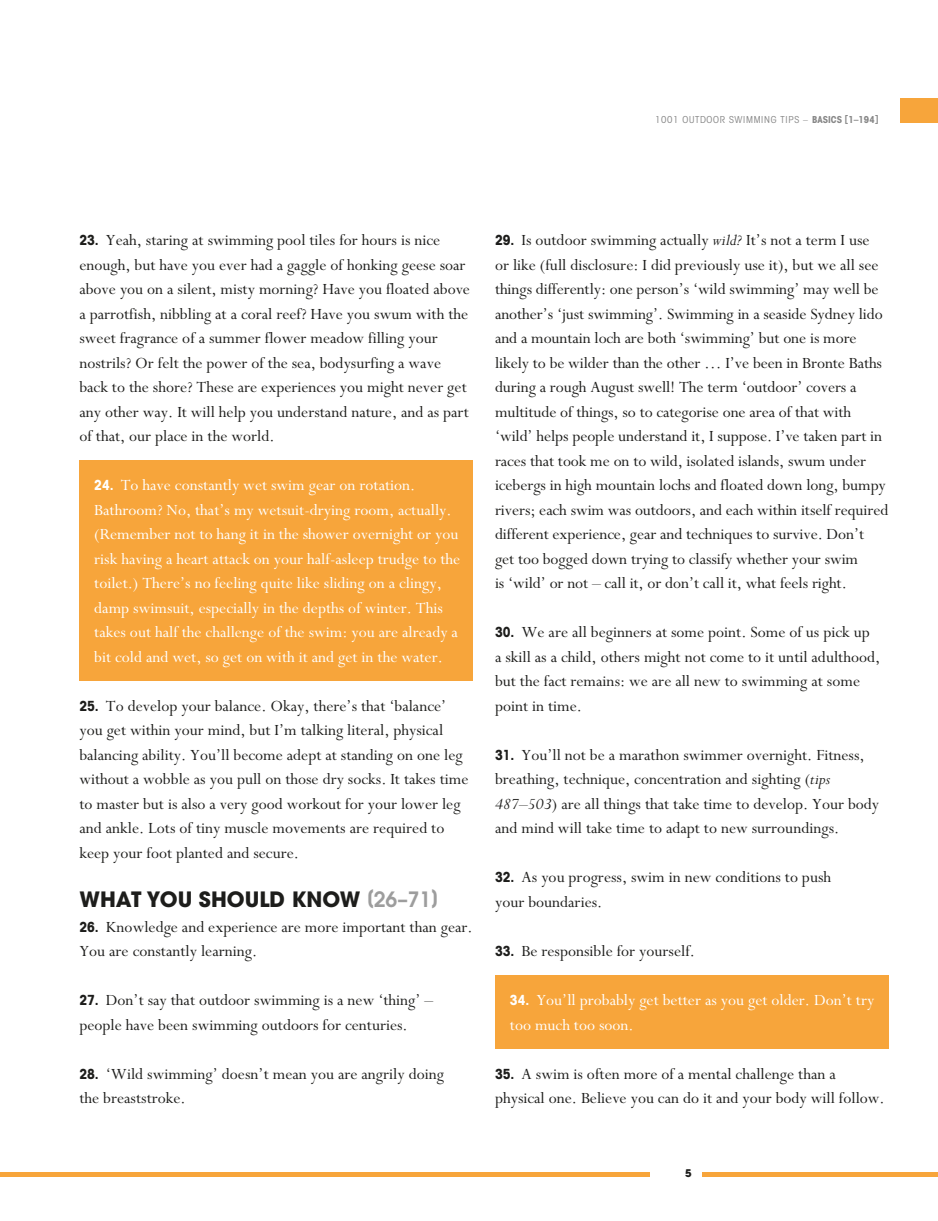
<style>
.page{position:relative;width:938px;height:1221px;background:#fff}
.page>*{position:absolute;margin:0;border:0;box-sizing:border-box;transform-origin:0 0}
.B_Header_black{font:700 21px "Avant Garde";color:#1d1d1b}
.t1{font:17.5px/24.5px "Perpetua";color:#1d1d1b}
.t2{font:17.5px/24.5px "Perpetua";color:#fff}
.t3{font:700 10.5px "Avant Garde";color:#1d1d1b}
.t4{font:condensed 9.62px "Avant Garde";letter-spacing:.07em;color:#878787}
.s1{font-family:"ITC Avant Garde Gothic";font-weight:700}
.s2{font-family:"ITC Avant Garde Gothic";font-weight:700;font-stretch:condensed;font-size:14px}
.s3{font-weight:600;color:#9d9d9d}
.s4{font-style:italic}
</style>
<div class="page">
<div style="left:79px;top:460px;width:393px;height:221px;background:#f7a53b"></div>
<div style="left:495px;top:975px;width:393px;height:73px;background:#f7a53b"></div>
<div style="left:0;top:1171px;width:649px;height:5px;background:#f7a53b"></div>
<div style="left:703px;top:1171px;width:235px;height:5px;background:#f7a53b"></div>
<div style="left:900px;top:98px;width:38px;height:24px;background:#f7a53b"></div>
<p class="t4" style="left:655px;top:113px;width:225px">1001 OUTDOOR SWIMMING TIPS – <span class="s1">BASICS [1–194]</span></p>
<p class="t1" style="left:79px;top:228px;width:392px"><span class="s2">23.</span> Yeah, staring at swimming pool tiles for hours is nice enough, but have you ever had a gaggle of honking geese soar above you on a silent, misty morning? Have you floated above a parrotfish, nibbling at a coral reef? Have you swum with the sweet fragrance of a summer flower meadow filling your nostrils? Or felt the power of the sea, bodysurfing a wave back to the shore? These are experiences you might never get any other way. It will help you understand nature, and as part of that, our place in the world.</p>
<p class="t2" style="left:94px;top:473px;width:367px"><span class="s2">24.</span> To have constantly wet swim gear on rotation.<br>Bathroom? No, that’s my wetsuit-drying room, actually. (Remember not to hang it in the shower overnight or you risk having a heart attack on your half-asleep trudge to the toilet.) There’s no feeling quite like sliding on a clingy, damp swimsuit, especially in the depths of winter. This takes out half the challenge of the swim: you are already a bit cold and wet, so get on with it and get in the water.</p>
<p class="t1" style="left:79px;top:694px;width:390px"><span class="s2">25.</span> To develop your balance. Okay, there’s that ‘balance’ you get within your mind, but I’m talking literal, physical balancing ability. You’ll become adept at standing on one leg without a wobble as you pull on those dry socks. It takes time to master but is also a very good workout for your lower leg and ankle. Lots of tiny muscle movements are required to keep your foot planted and secure.</p>
<p class="B_Header_black" style="left:79px;top:885px;width:360px">WHAT YOU SHOULD KNOW <span class="s3">[26–71]</span></p>
<p class="t1" style="left:79px;top:914px;width:395px"><span class="s2">26.</span> Knowledge and experience are more important than gear.<br>You are constantly learning.</p>
<p class="t1" style="left:79px;top:988px;width:355px"><span class="s2">27.</span> Don’t say that outdoor swimming is a new ‘thing’ – people have been swimming outdoors for centuries.</p>
<p class="t1" style="left:79px;top:1061px;width:366px"><span class="s2">28.</span> ‘Wild swimming’ doesn’t mean you are angrily doing the breaststroke.</p>
<p class="t1" style="left:495px;top:228px;width:395px"><span class="s2">29.</span> Is outdoor swimming actually <span class="s4">wild?</span> It’s not a term I use<br>or like (full disclosure: I did previously use it), but we all see things differently: one person’s ‘wild swimming’ may well be another’s ‘just swimming’. Swimming in a seaside Sydney lido and a mountain loch are both ‘swimming’ but one is more likely to be wilder than the other … I’ve been in Bronte Baths during a rough August swell! The term ‘outdoor’ covers a multitude of things, so to categorise one area of that with ‘wild’ helps people understand it, I suppose. I’ve taken part in races that took me on to wild, isolated islands, swum under icebergs in high mountain lochs and floated down long, bumpy rivers; each swim was outdoors, and each within itself required different experience, gear and techniques to survive. Don’t<br>get too bogged down trying to classify whether your swim<br>is ‘wild’ or not – call it, or don’t call it, what feels right.</p>
<p class="t1" style="left:495px;top:620px;width:386px"><span class="s2">30.</span> We are all beginners at some point. Some of us pick up a skill as a child, others might not come to it until adulthood, but the fact remains: we are all new to swimming at some point in time.</p>
<p class="t1" style="left:495px;top:743px;width:385px"><span class="s2">31.</span> You’ll not be a marathon swimmer overnight. Fitness, breathing, technique, concentration and sighting (<span class="s4">tips 487–503</span>) are all things that take time to develop. Your body and mind will take time to adapt to new surroundings.</p>
<p class="t1" style="left:495px;top:865px;width:337px"><span class="s2">32.</span> As you progress, swim in new conditions to push your boundaries.</p>
<p class="t1" style="left:495px;top:939px;width:201px"><span class="s2">33.</span> Be responsible for yourself.</p>
<p class="t2" style="left:510px;top:988px;width:366px"><span class="s2">34.</span> You’ll probably get better as you get older. Don’t try too much too soon.</p>
<p class="t1" style="left:495px;top:1061px;width:391px"><span class="s2">35.</span> A swim is often more of a mental challenge than a physical one. Believe you can do it and your body will follow.</p>
<p class="t3" style="left:685px;top:1165px;width:8px">5</p>
</div>
